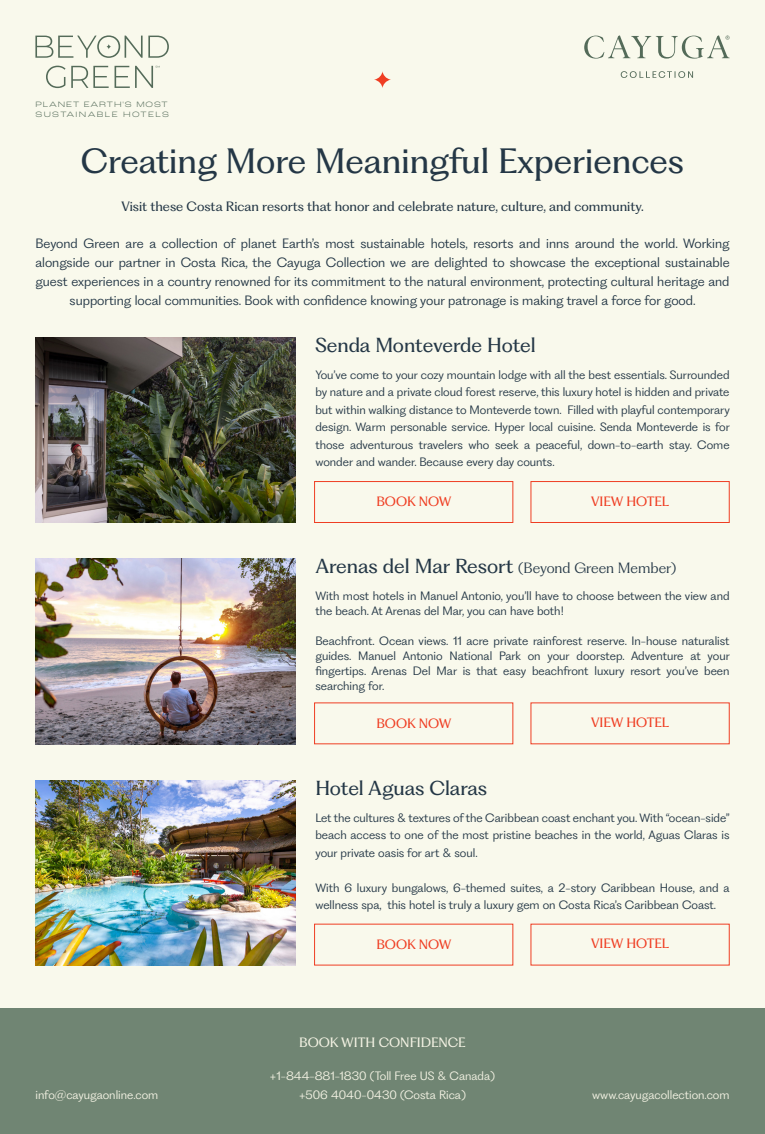
<style>
.page{position:relative;width:765px;height:1134px;background:#f9f9ec}
.page>*{position:absolute;margin:0;border:0;box-sizing:border-box;transform-origin:0 0}
.t1{font:32.5px "PP Fragment Glare";color:#243746}
.t2{font:18.75px "PP Fragment Glare";letter-spacing:-.005em;color:#243746}
.t3{font:300 13.75px "PP Fragment Glare";color:#243746}
.t4{font:300 12.5px/18.9px "PP Fragment Sans";color:#243746;text-align:center}
.t5{font:12.5px "PP Fragment Glare";color:#243746}
.t6{font:12.5px "PP Fragment Glare";letter-spacing:-.005em;color:#ef3e23}
.t7{font:12.5px "PP Fragment Glare";color:#f3f2e3}
.t8{font:300 11.25px/17.5px "PP Fragment Sans";color:#243746;text-align:justify}
.t9{font:300 11.25px "PP Fragment Sans";color:#f3f2e3}
.t10{font:300 expanded 8.12px "Roc Grotesk";letter-spacing:.11em;color:#546b59}
.t11{font:300 expanded 8.12px "Roc Grotesk";letter-spacing:.17em;color:#546b59}
.s1{font-weight:400;font-size:18.75px}
</style>
<div class="page">
<img style="left:35px;top:338px;width:261px;height:185px">
<div style="left:314px;top:481px;width:199px;height:42px;border:1px solid #ef3e23"></div>
<div style="left:531px;top:481px;width:199px;height:42px;border:1px solid #ef3e23"></div>
<img style="left:35px;top:780px;width:261px;height:185px">
<svg style="left:621px;top:71px;width:72px;height:7px"></svg>
<svg style="left:584px;top:35px;width:146px;height:24px"></svg>
<svg style="left:374px;top:71px;width:17px;height:17px"></svg>
<img style="left:35px;top:559px;width:261px;height:185px">
<div style="left:0;top:1008px;width:765px;height:126px;background:#708573"></div>
<svg style="left:46px;top:66px;width:63px;height:22px"></svg>
<svg style="left:35px;top:35px;width:134px;height:23px"></svg>
<svg style="left:115px;top:66px;width:45px;height:22px"></svg>
<p class="t10" style="left:35px;top:100px;width:134px">PLANET EARTH'S MOST</p>
<p class="t11" style="left:35px;top:109px;width:135px">SUSTAINABLE HOTELS</p>
<p class="t1" style="left:81px;top:140px;width:605px">Creating More Meaningful Experiences</p>
<p class="t5" style="left:122px;top:198px;width:524px">Visit these Costa Rican resorts that honor and celebrate nature, culture, and community.</p>
<p class="t4" style="left:35px;top:235px;width:696px">Beyond Green are a collection of planet Earth’s most sustainable hotels, resorts and inns around the world. Working alongside our partner in Costa Rica, the Cayuga Collection we are delighted to showcase the exceptional sustainable guest experiences in a country renowned for its commitment to the natural environment, protecting cultural heritage and supporting local communities. Book with confidence knowing your patronage is making travel a force for good.</p>
<p class="t2" style="left:315px;top:333px;width:222px">Senda Monteverde Hotel</p>
<p class="t8" style="left:315px;top:367px;width:416px">You’ve come to your cozy mountain lodge with all the best essentials. Surrounded by nature and a private cloud forest reserve, this luxury hotel is hidden and private but within walking distance to Monteverde town. Filled with playful contemporary design. Warm personable service. Hyper local cuisine. Senda Monteverde is for those adventurous travelers who seek a peaceful, down-to-earth stay. Come wonder and wander. Because every day counts.</p>
<p class="t6" style="left:376px;top:494px;width:76px">BOOK NOW</p>
<p class="t6" style="left:591px;top:493px;width:80px">VIEW HOTEL</p>
<p class="t3" style="left:315px;top:560px;width:362px"><span class="s1">Arenas del Mar Resort</span> (Beyond Green Member)</p>
<p class="t8" style="left:315px;top:590px;width:416px;line-height:15px">With most hotels in Manuel Antonio, you’ll have to choose between the view and the beach. At Arenas del Mar, you can have both!</p>
<p class="t8" style="left:315px;top:635px;width:416px;line-height:15px">Beachfront. Ocean views. 11 acre private rainforest reserve. In-house naturalist guides. Manuel Antonio National Park on your doorstep. Adventure at your fingertips. Arenas Del Mar is that easy beachfront luxury resort you’ve been searching for.</p>
<p class="t6" style="left:376px;top:715px;width:76px">BOOK NOW</p>
<p class="t2" style="left:315px;top:776px;width:173px">Hotel Aguas Claras</p>
<p class="t6" style="left:591px;top:714px;width:80px">VIEW HOTEL</p>
<p class="t8" style="left:315px;top:809px;width:416px">Let the cultures &amp; textures of the Caribbean coast enchant you. With “ocean-side” beach access to one of the most pristine beaches in the world, Aguas Claras is your private oasis for art &amp; soul.</p>
<p class="t8" style="left:315px;top:879px;width:416px">With 6 luxury bungalows, 6-themed suites, a 2-story Caribbean House, and a wellness spa, this hotel is truly a luxury gem on Costa Rica’s Caribbean Coast.</p>
<p class="t6" style="left:376px;top:936px;width:76px">BOOK NOW</p>
<p class="t7" style="left:299px;top:1034px;width:168px">BOOK WITH CONFIDENCE</p>
<p class="t6" style="left:591px;top:936px;width:80px">VIEW HOTEL</p>
<p class="t9" style="left:270px;top:1068px;width:227px">+1-844-881-1830 (Toll Free US &amp; Canada)</p>
<p class="t9" style="left:299px;top:1087px;width:168px">+506 4040-0430 (Costa Rica)</p>
<p class="t9" style="left:35px;top:1087px;width:124px">info@cayugaonline.com</p>
<p class="t9" style="left:592px;top:1087px;width:139px">www.cayugacollection.com</p>
</div>
